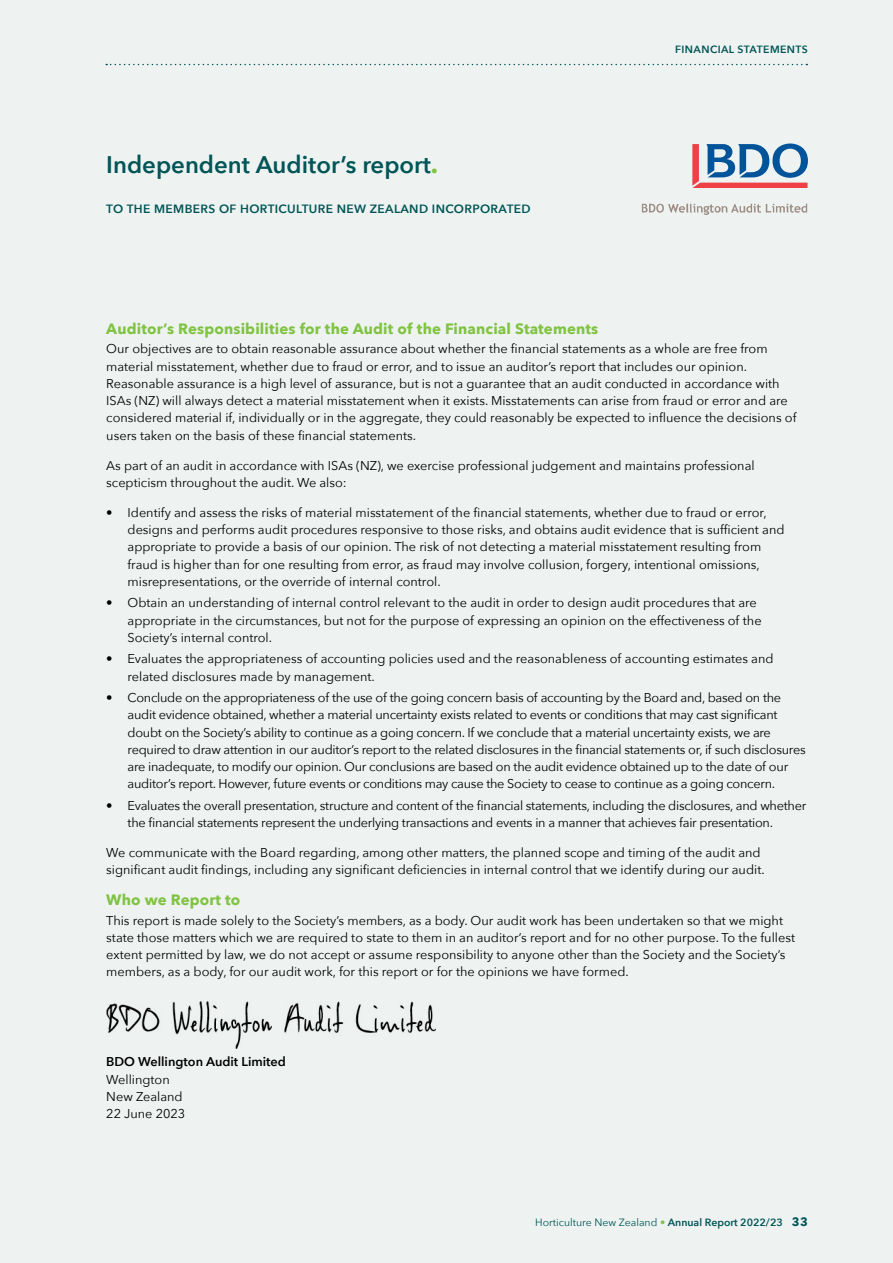
<style>
.page{position:relative;width:893px;height:1263px;background:#eef3f1}
.page>*{position:absolute;margin:0;border:0;box-sizing:border-box;transform-origin:0 0}
.t1{font:600 24px "Avenir Next";color:#005556}
.t2{font:700 15px "Avenir Next";letter-spacing:.01em;color:#80c342}
.t3{font:12.75px/17.2px "Avenir Next";color:#000}
.t4{font:12.75px/17.2px "Avenir Next";letter-spacing:-.02em;color:#000}
.t5{font:600 12.75px "Avenir Next";color:#000}
.t6{font:600 12px "Avenir Next";letter-spacing:.03em;color:#005556}
.t7{font:10.5px "Avenir Next";color:#005556}
.t8{font:600 10.5px "Avenir Next";letter-spacing:.04em;color:#005556}
.s1{font-weight:700;color:#80c342}
.s2{color:#80c342}
.s3{font-weight:600}
.s4{font-weight:700;font-size:12px}
</style>
<div class="page">
<svg style="left:106px;top:64px;width:701px;height:1px"></svg>
<svg style="left:692px;top:143px;width:116px;height:45px"></svg>
<svg style="left:642px;top:204px;width:165px;height:11px"></svg>
<img style="left:106px;top:1002px;width:329px;height:47px">
<h1 class="t1" style="left:106px;top:144px;width:333px">Independent Auditor’s report<span class="s1">.</span></h1>
<p class="t6" style="left:106px;top:199px;width:426px">TO THE MEMBERS OF HORTICULTURE NEW ZEALAND INCORPORATED</p>
<p class="t8" style="left:675px;top:40px;width:134px">FINANCIAL STATEMENTS</p>
<p class="t2" style="left:106px;top:316px;width:494px">Auditor’s Responsibilities for the Audit of the Financial Statements</p>
<p class="t3" style="left:106px;top:340px;width:692px">Our objectives are to obtain reasonable assurance about whether the financial statements as a whole are free from material misstatement, whether due to fraud or error, and to issue an auditor’s report that includes our opinion.<br>Reasonable assurance is a high level of assurance, but is not a guarantee that an audit conducted in accordance with ISAs (NZ) will always detect a material misstatement when it exists. Misstatements can arise from fraud or error and are considered material if, individually or in the aggregate, they could reasonably be expected to influence the decisions of users taken on the basis of these financial statements.</p>
<p class="t3" style="left:106px;top:456px;width:650px">As part of an audit in accordance with ISAs (NZ), we exercise professional judgement and maintains professional scepticism throughout the audit. We also:</p>
<p class="t3" style="left:128px;top:503px;width:658px;text-indent:-21px">• Identify and assess the risks of material misstatement of the financial statements, whether due to fraud or error, designs and performs audit procedures responsive to those risks, and obtains audit evidence that is sufficient and appropriate to provide a basis of our opinion. The risk of not detecting a material misstatement resulting from fraud is higher than for one resulting from error, as fraud may involve collusion, forgery, intentional omissions, misrepresentations, or the override of internal control.</p>
<p class="t3" style="left:128px;top:594px;width:636px;text-indent:-21px">• Obtain an understanding of internal control relevant to the audit in order to design audit procedures that are appropriate in the circumstances, but not for the purpose of expressing an opinion on the effectiveness of the<br>Society’s internal control.</p>
<p class="t3" style="left:128px;top:650px;width:647px;text-indent:-21px">• Evaluates the appropriateness of accounting policies used and the reasonableness of accounting estimates and related disclosures made by management.</p>
<p class="t4" style="left:128px;top:688px;width:680px;text-indent:-21px">• Conclude on the appropriateness of the use of the going concern basis of accounting by the Board and, based on the audit evidence obtained, whether a material uncertainty exists related to events or conditions that may cast significant doubt on the Society’s ability to continue as a going concern. If we conclude that a material uncertainty exists, we are required to draw attention in our auditor’s report to the related disclosures in the financial statements or, if such disclosures are inadequate, to modify our opinion. Our conclusions are based on the audit evidence obtained up to the date of our auditor’s report. However, future events or conditions may cause the Society to cease to continue as a going concern.</p>
<p class="t4" style="left:128px;top:796px;width:680px;text-indent:-21px">• Evaluates the overall presentation, structure and content of the financial statements, including the disclosures, and whether the financial statements represent the underlying transactions and events in a manner that achieves fair presentation.</p>
<p class="t3" style="left:106px;top:843px;width:660px">We communicate with the Board regarding, among other matters, the planned scope and timing of the audit and significant audit findings, including any significant deficiencies in internal control that we identify during our audit.</p>
<p class="t2" style="left:106px;top:887px;width:136px">Who we Report to</p>
<p class="t3" style="left:106px;top:911px;width:690px">This report is made solely to the Society’s members, as a body. Our audit work has been undertaken so that we might state those matters which we are required to state to them in an auditor’s report and for no other purpose. To the fullest extent permitted by law, we do not accept or assume responsibility to anyone other than the Society and the Society’s members, as a body, for our audit work, for this report or for the opinions we have formed.</p>
<p class="t5" style="left:106px;top:1051px;width:181px">BDO Wellington Audit Limited</p>
<p class="t3" style="left:106px;top:1070px;width:80px">Wellington<br>New Zealand<br>22 June 2023</p>
<p class="t7" style="left:535px;top:1214px;width:274px">Horticulture New Zealand <span class="s2">•</span> <span class="s3">Annual Report 2022/23</span> <span class="s4">33</span></p>
</div>
